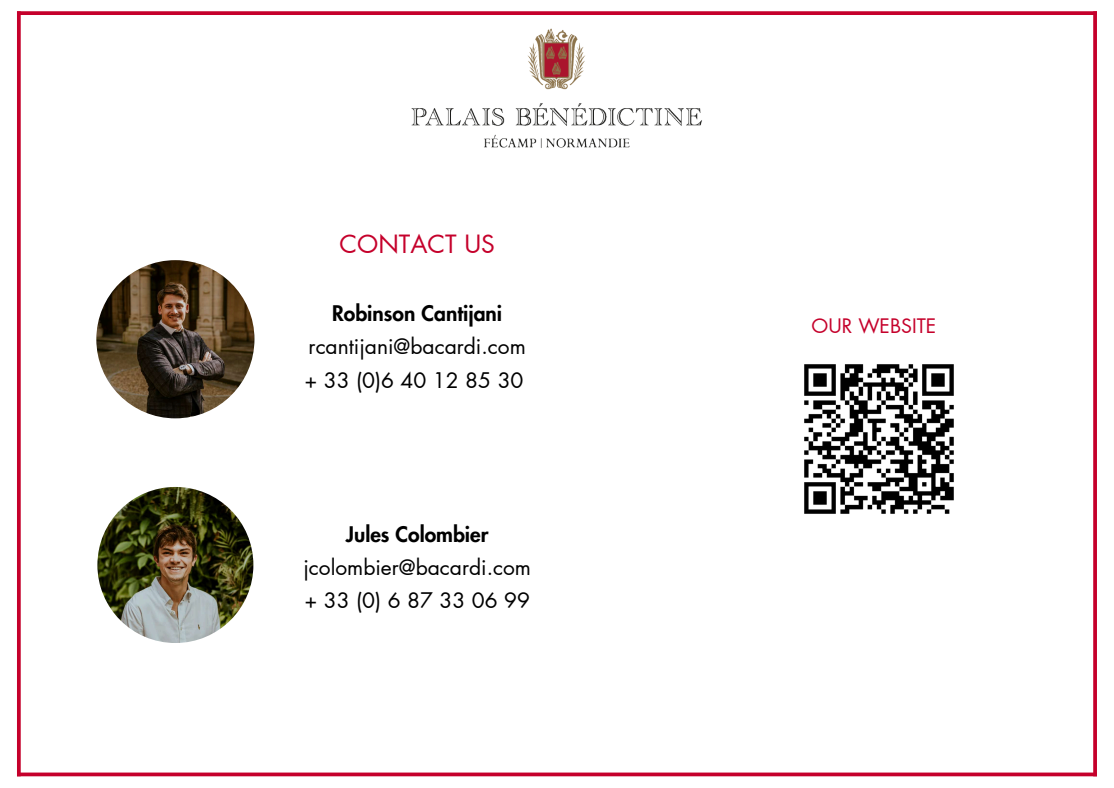
<style>
.page{position:relative;width:1114px;height:788px;background:#fff}
.page>*{position:absolute;margin:0;border:0;box-sizing:border-box;transform-origin:0 0}
.t1{font:24.6px "Futura LT Pro";color:#c5002b}
.t2{font:21px/33.4px "Futura LT Pro";color:#000}
.t3{font:800 21px "Futura LT Pro";color:#000}
.t4{font:19.5px "Futura LT Pro";color:#c5002b}
</style>
<div class="page">
<img style="left:96px;top:260px;width:158px;height:158px;border-radius:50%">
<img style="left:97px;top:487px;width:156px;height:156px;border-radius:50%">
<img style="left:804px;top:364px;width:150px;height:150px">
<img style="left:411px;top:28px;width:291px;height:120px">
<svg style="left:17px;top:15px;width:4px;height:757px;background:#c81038"></svg>
<svg style="left:17px;top:11px;width:1076px;height:4px;background:#c80f38"></svg>
<svg style="left:17px;top:772px;width:1076px;height:4px;background:#cc2348"></svg>
<svg style="left:1093px;top:11px;width:4px;height:765px;background:#c80f37"></svg>
<p class="t1" style="left:339px;top:233px;width:157px">CONTACT US</p>
<p class="t3" style="left:332px;top:304px;width:171px">Robinson Cantijani</p>
<p class="t2" style="left:304px;top:331px;width:223px">rcantijani@bacardi.com + 33 (0)6 40 12 85 30</p>
<p class="t3" style="left:346px;top:524px;width:144px">Jules Colombier</p>
<p class="t2" style="left:303px;top:551px;width:229px">jcolombier@bacardi.com + 33 (0) 6 87 33 06 99</p>
<p class="t4" style="left:811px;top:317px;width:126px">OUR WEBSITE</p>
</div>
